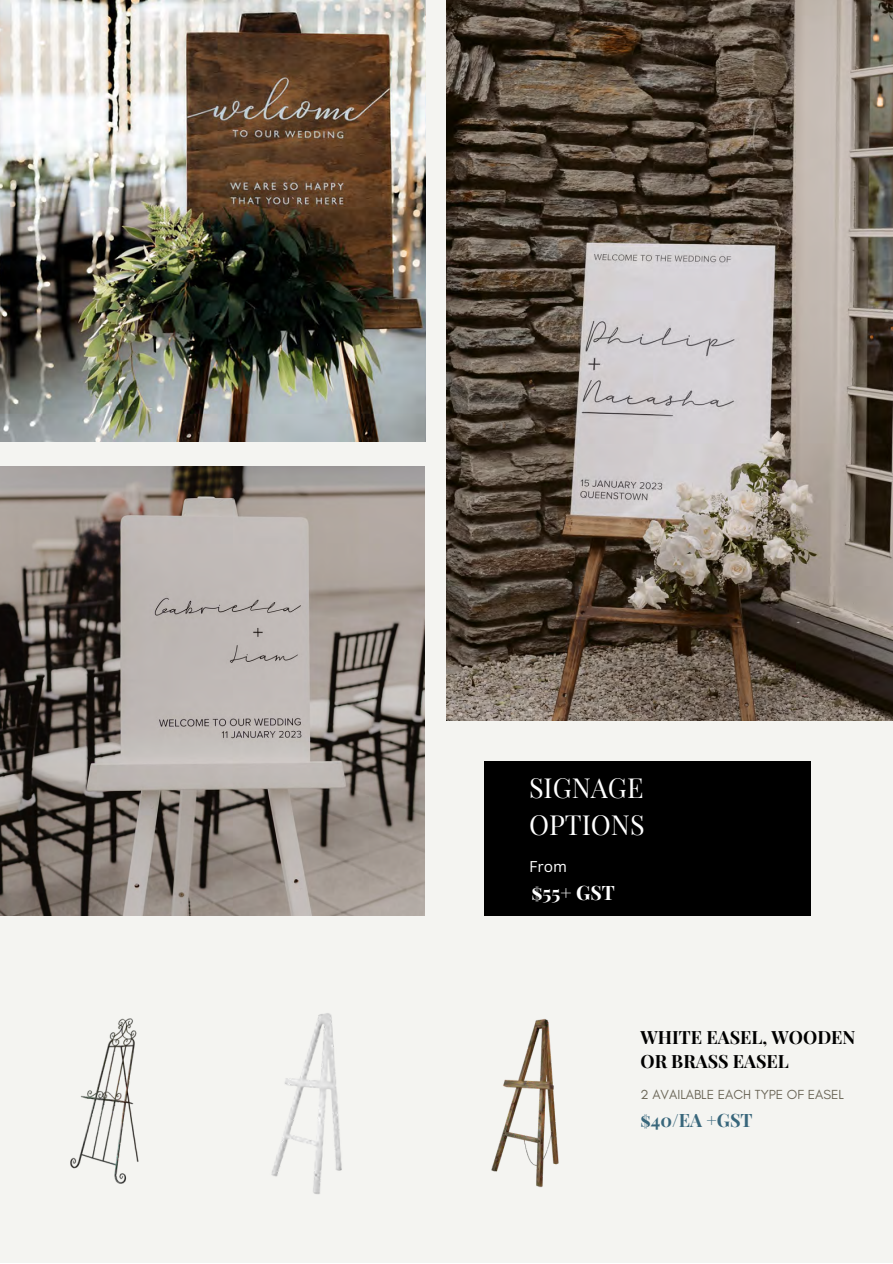
<style>
.page{position:relative;width:893px;height:1264px;background:#fff}
.page>*{position:absolute;margin:0;border:0;box-sizing:border-box;transform-origin:0 0}
.t1{font:27px/37.2px "Playfair Display SC";color:#fff}
.t2{font:700 19.5px "Playfair Display SC";color:#fff}
.t3{font:700 18px "Playfair Display SC";color:#38667b}
.t4{font:700 17.85px/24.6px "Playfair Display SC";color:#000}
.t5{font:15.15px "Canva Sans";color:#fff}
.t6{font:13.35px "Glacial Indifference";color:#6b6657}
</style>
<div class="page">
<div style="left:0;top:0;width:892px;height:1262px;background:#f4f4f1"></div>
<img style="left:70px;top:1018px;width:69px;height:166px">
<img style="left:271px;top:1013px;width:71px;height:181px">
<img style="left:491px;top:1019px;width:68px;height:169px">
<div style="left:483px;top:761px;width:327px;height:154px;background:#000"></div>
<img style="left:446px;top:0;width:446px;height:721px">
<img style="left:0;top:466px;width:425px;height:449px">
<img style="left:0;top:0;width:425px;height:442px">
<p class="t1" style="left:529px;top:768px;width:117px">SIGNAGE<br>OPTIONS</p>
<p class="t5" style="left:529px;top:856px;width:40px">From</p>
<p class="t2" style="left:531px;top:878px;width:85px">$55+ GST</p>
<p class="t4" style="left:640px;top:1023px;width:216px">WHITE EASEL, WOODEN<br>OR BRASS EASEL</p>
<p class="t6" style="left:640px;top:1085px;width:205px">2 AVAILABLE EACH TYPE OF EASEL</p>
<p class="t3" style="left:640px;top:1107px;width:114px">$40/EA +GST</p>
</div>
